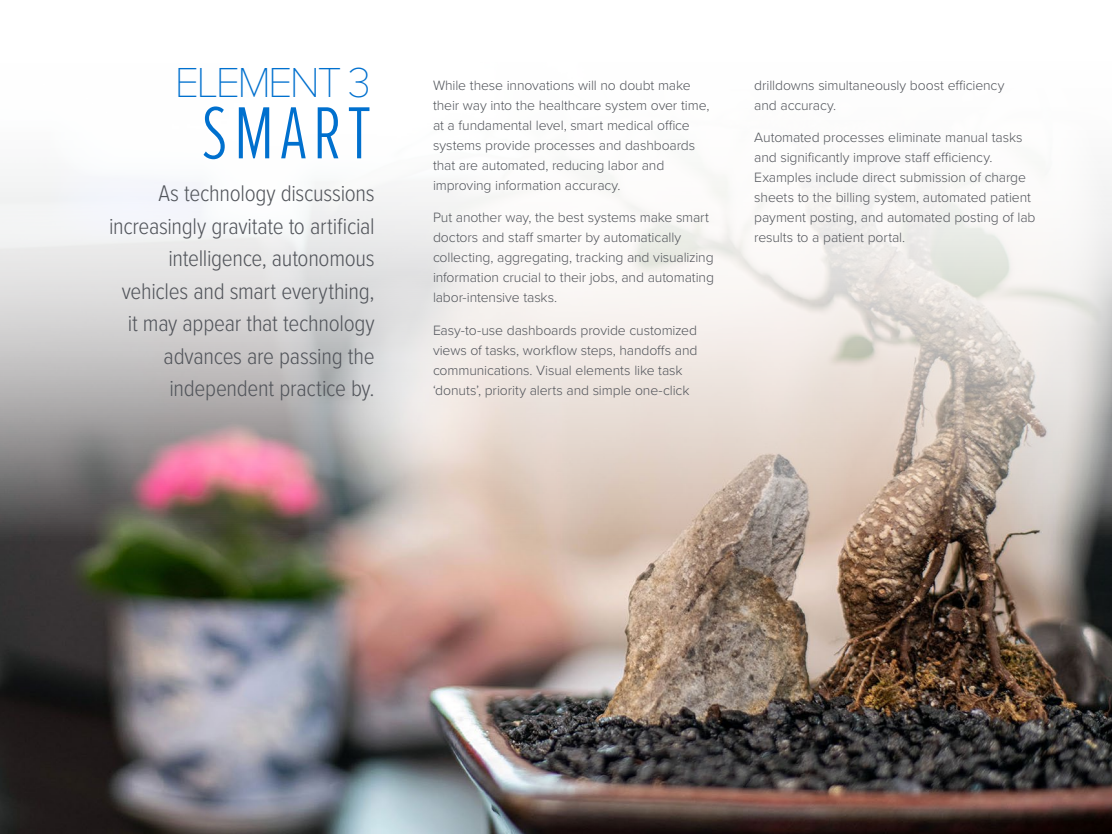
<style>
.page{position:relative;width:1112px;height:834px;background:#fff}
.page>*{position:absolute;margin:0;border:0;box-sizing:border-box;transform-origin:0 0}
.t1{font:300 76.5px "Proxima Nova Ex Cn";letter-spacing:.08em;color:#0070ce}
.t2{font:100 43.5px "Proxima Nova T";letter-spacing:-.06em;color:#0070ce}
.t3{font:300 23.5px/32.5px "Proxima Nova Cond";letter-spacing:-.015em;color:#52555b;text-align:right}
.t4{font:300 14px/20px "Proxima Nova";letter-spacing:-.01em;color:#52555b}
</style>
<div class="page">
<img style="left:0;top:174px;width:1112px;height:660px">
<h2 class="t2" style="left:175px;top:50px;width:197px">ELEMENT 3</h2>
<h1 class="t1" style="left:202px;top:77px;width:171px">SMART</h1>
<h3 class="t3" style="left:109px;top:176px;width:267px">As technology discussions increasingly gravitate to artificial intelligence, autonomous vehicles and smart everything, it may appear that technology advances are passing the independent practice by.</h3>
<p class="t4" style="left:433px;top:74px;width:278px">While these innovations will no doubt make their way into the healthcare system over time, at a fundamental level, smart medical office systems provide processes and dashboards that are automated, reducing labor and improving information accuracy.</p>
<p class="t4" style="left:433px;top:207px;width:283px">Put another way, the best systems make smart doctors and staff smarter by automatically collecting, aggregating, tracking and visualizing information crucial to their jobs, and automating labor-intensive tasks.</p>
<p class="t4" style="left:433px;top:319px;width:266px">Easy-to-use dashboards provide customized views of tasks, workflow steps, handoffs and communications. Visual elements like task ‘donuts’, priority alerts and simple one-click</p>
<p class="t4" style="left:754px;top:74px;width:252px">drilldowns simultaneously boost efficiency and accuracy.</p>
<p class="t4" style="left:754px;top:127px;width:283px">Automated processes eliminate manual tasks and significantly improve staff efficiency.<br>Examples include direct submission of charge sheets to the billing system, automated patient payment posting, and automated posting of lab results to a patient portal.</p>
</div>
